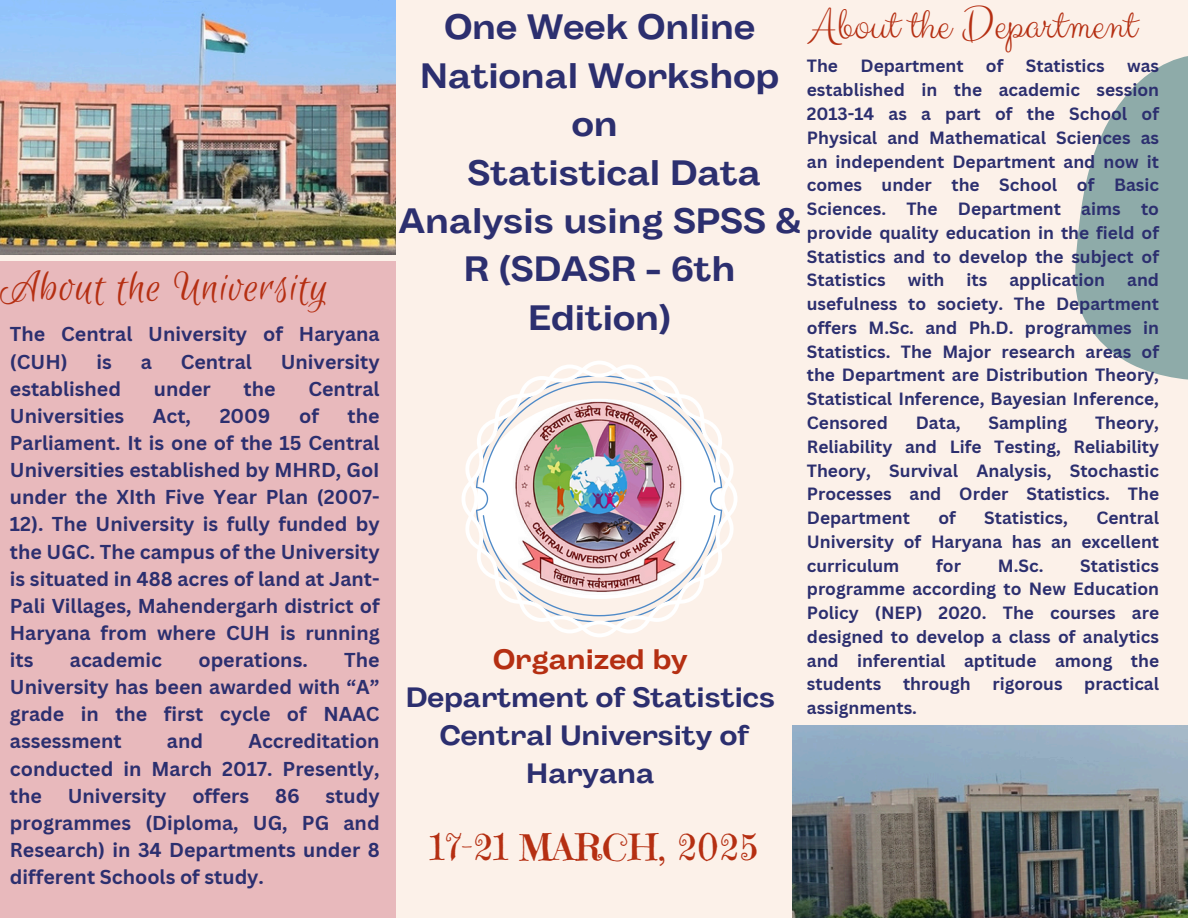
<style>
.page{position:relative;width:1188px;height:918px;background:#fcf1e9}
.page>*{position:absolute;margin:0;border:0;box-sizing:border-box;transform-origin:0 0}
.t1{font:47.1px "Clicker Script";color:#b52f12}
.t2{font:46.5px "Euphoria Script";letter-spacing:.02em;color:#b52f12}
.t3{font:36.6px "Emilys Candy";color:#b52f12}
.t4{font:700 35.25px "Body Grotesque Fit";color:#2c2f6f}
.t5{font:700 28.05px/38.2px "Body Grotesque Fit";color:#2c2f6f;text-align:center}
.t6{font:700 19.65px/27.2px "Canva Sans";color:#2c2f6f;text-align:justify}
.t7{font:700 17.25px/23.7px "Canva Sans";color:#2c2f6f;text-align:justify}
.s1{color:#b52f12}
</style>
<div class="page">
<div style="left:0;top:261px;width:396px;height:657px;background:#e8b9bc"></div>
<svg style="left:1075px;top:56px;width:113px;height:324px;fill:#8eaba9"></svg>
<img style="left:0;top:1px;width:396px;height:254px">
<img style="left:792px;top:726px;width:396px;height:192px">
<img style="left:462px;top:361px;width:275px;height:276px">
<h3 class="t2" style="left:0;top:262px;width:330px">About the University</h3>
<p class="t6" style="left:10px;top:320px;width:371px">The Central University of Haryana (CUH)</p>
<p class="t6" style="left:97px;top:347px;width:17px">is</p>
<p class="t6" style="left:141px;top:347px;width:13px">a</p>
<p class="t6" style="left:181px;top:347px;width:73px">Central</p>
<p class="t6" style="left:281px;top:347px;width:100px">University</p>
<p class="t6" style="left:10px;top:375px;width:113px">established</p>
<p class="t6" style="left:154px;top:375px;width:58px">under</p>
<p class="t6" style="left:244px;top:375px;width:34px">the</p>
<p class="t6" style="left:308px;top:375px;width:73px">Central</p>
<p class="t6" style="left:10px;top:402px;width:116px">Universities</p>
<p class="t6" style="left:153px;top:402px;width:40px">Act,</p>
<p class="t6" style="left:220px;top:402px;width:52px">2009</p>
<p class="t6" style="left:299px;top:402px;width:21px">of</p>
<p class="t6" style="left:10px;top:402px;width:371px;text-indent:338px">the Parliament. It is one of the 15 Central Universities established by MHRD, GoI under the XIth Five Year Plan (2007- 12). The University is fully funded by the UGC. The campus of the University is situated in 488 acres of land at Jant-Pali Villages, Mahendergarh district of Haryana from where CUH is running its</p>
<p class="t6" style="left:70px;top:646px;width:94px">academic</p>
<p class="t6" style="left:198px;top:646px;width:111px">operations.</p>
<p class="t6" style="left:10px;top:646px;width:371px;text-indent:334px">The University has been awarded with “A” grade in the first cycle of NAAC assessment</p>
<p class="t6" style="left:10px;top:727px;width:371px;text-indent:239px">Accreditation conducted in March 2017. Presently, the</p>
<p class="t6" style="left:167px;top:727px;width:38px">and</p>
<p class="t6" style="left:68px;top:782px;width:100px">University</p>
<p class="t6" style="left:192px;top:782px;width:58px">offers</p>
<p class="t6" style="left:275px;top:782px;width:26px">86</p>
<p class="t6" style="left:10px;top:782px;width:371px;text-indent:316px">study programmes (Diploma, UG, PG and Research) in 34 Departments under 8 different Schools of study.</p>
<p class="t1" style="left:810px;top:-4px;width:328px">About the Department</p>
<p class="t7" style="left:807px;top:54px;width:33px">The</p>
<p class="t7" style="left:860px;top:54px;width:105px">Department</p>
<p class="t7" style="left:986px;top:54px;width:19px">of</p>
<p class="t7" style="left:1026px;top:54px;width:80px">Statistics</p>
<p class="t4" style="left:444px;top:7px;width:312px">One Week Online</p>
<p class="t4" style="left:420px;top:55px;width:360px">National Workshop</p>
<p class="t4" style="left:572px;top:104px;width:47px">on</p>
<p class="t4" style="left:468px;top:152px;width:295px">Statistical Data</p>
<p class="t4" style="left:398px;top:200px;width:404px">Analysis using SPSS &amp;</p>
<p class="t4" style="left:464px;top:249px;width:273px">R (SDASR - 6th</p>
<p class="t4" style="left:528px;top:297px;width:144px">Edition)</p>
<p class="t7" style="left:807px;top:54px;width:354px;text-indent:320px">was established in the academic session 2013-14 as a part of the School of Physical and Mathematical Sciences as an independent Department and now it comes under the School of Basic Sciences. The Department aims to provide quality education in the field of Statistics and to develop the subject of Statistics</p>
<p class="t7" style="left:908px;top:268px;width:38px">with</p>
<p class="t7" style="left:967px;top:268px;width:22px">its</p>
<p class="t7" style="left:1009px;top:268px;width:97px">application</p>
<p class="t7" style="left:807px;top:268px;width:354px;text-indent:320px">and usefulness to society. The Department offers M.Sc. and Ph.D. programmes in Statistics. The Major research areas of the Department are Distribution Theory, Statistical Inference, Bayesian Inference, Censored</p>
<p class="t7" style="left:916px;top:410px;width:46px">Data,</p>
<p class="t7" style="left:989px;top:410px;width:80px">Sampling</p>
<p class="t7" style="left:807px;top:410px;width:354px;text-indent:288px">Theory, Reliability and Life Testing, Reliability Theory, Survival Analysis, Stochastic Processes and Order Statistics. The Department</p>
<p class="t7" style="left:938px;top:506px;width:19px">of</p>
<p class="t7" style="left:984px;top:506px;width:85px">Statistics,</p>
<p class="t7" style="left:807px;top:506px;width:354px;text-indent:289px">Central University of Haryana has an excellent curriculum</p>
<p class="t7" style="left:936px;top:553px;width:26px">for</p>
<p class="t7" style="left:998px;top:553px;width:47px">M.Sc.</p>
<p class="t7" style="left:807px;top:553px;width:354px;text-indent:273px">Statistics programme according to New Education Policy (NEP) 2020. The courses are designed to develop a class of analytics and inferential aptitude among the students</p>
<h1 class="t5" style="left:406px;top:642px;width:371px"><span class="s1">Organized by<br></span>Department of Statistics<br>Central University of<br>Haryana</h1>
<p class="t7" style="left:903px;top:672px;width:69px">through</p>
<p class="t7" style="left:992px;top:672px;width:72px">rigorous</p>
<p class="t7" style="left:1084px;top:672px;width:76px">practical</p>
<p class="t7" style="left:807px;top:696px;width:112px">assignments.</p>
<h5 class="t3" style="left:430px;top:824px;width:330px">17-21 MARCH, 2025</h5>
</div>
